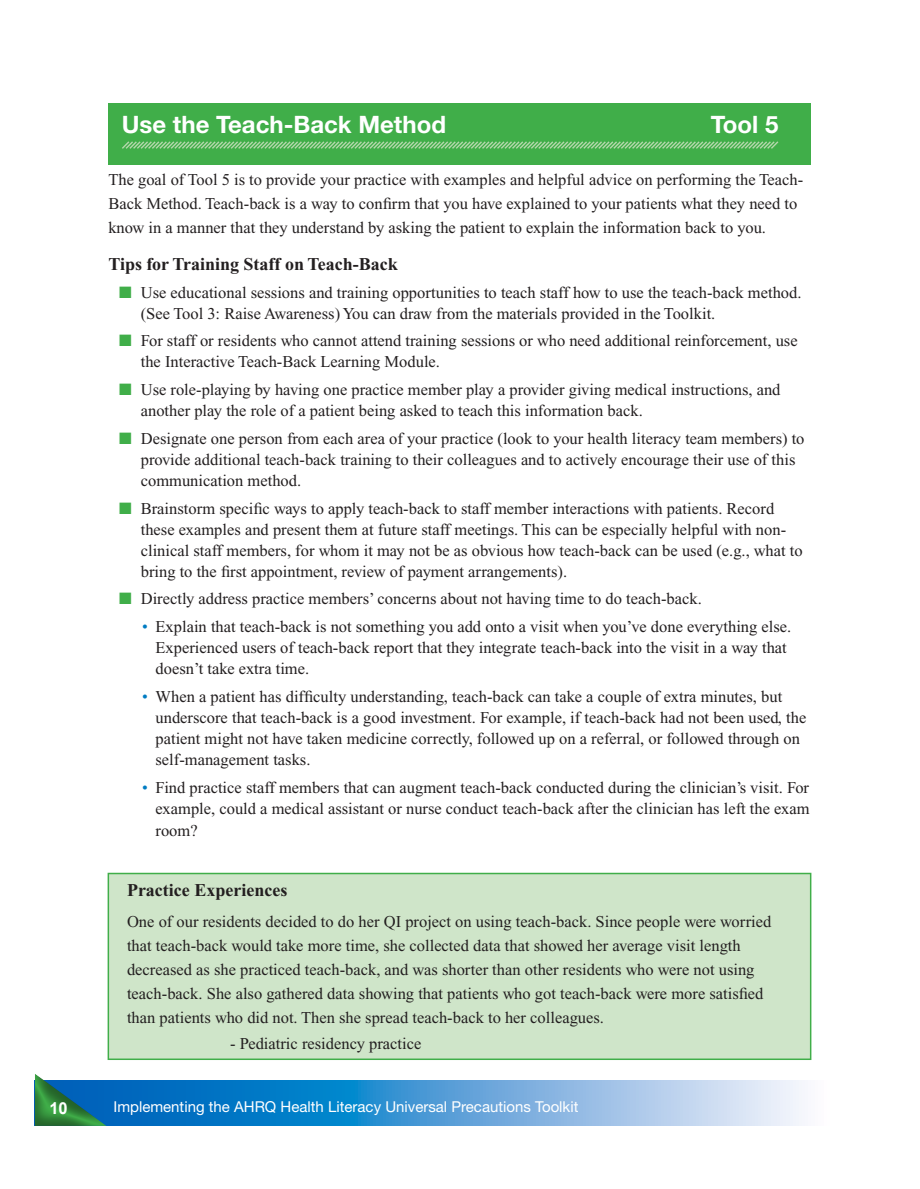
<style>
.page{position:relative;width:920px;height:1189px;background:#fff}
.page>*{position:absolute;margin:0;border:0;box-sizing:border-box;transform-origin:0 0}
.Tool_head{font:700 24px "Helvetica Neue";color:#fff}
.Head_2{font:700 18px "Times New Roman";color:#231f20}
.Body{font:16.5px/21px "Times New Roman";color:#231f20}
.Contents{font:16.5px "Times New Roman";color:#231f20}
.t1{font:700 16.5px "Arial";color:#fff}
.t2{font:15px "Helvetica Neue";color:#fff}
.s1{color:#40ae49}
.s2{color:#007cc2}
</style>
<div class="page">
<svg style="left:107px;top:1080px;width:695px;height:45px;background:#5ca3d8"></svg>
<div style="left:33px;top:1071px;width:74px;height:56px;background:#231f20;opacity:.5"></div>
<div style="left:108px;top:103px;width:702px;height:61px;background:#40ae49"></div>
<div style="left:108px;top:873px;width:703px;height:187px;background:#cfe5c9;border:2px solid #40ae49"></div>
<svg style="left:122px;top:141px;width:657px;height:8px"></svg>
<p class="Tool_head" style="left:122px;top:110px;width:326px">Use the Teach-Back Method</p>
<p class="Tool_head" style="left:711px;top:110px;width:69px">Tool 5</p>
<p class="Body" style="left:108px;top:167px;width:696px;line-height:24px">The goal of Tool 5 is to provide your practice with examples and helpful advice on performing the Teach-<br>Back Method. Teach-back is a way to confirm that you have explained to your patients what they need to know in a manner that they understand by asking the patient to explain the information back to you.</p>
<p class="Head_2" style="left:108px;top:254px;width:291px">Tips for Training Staff on Teach-Back</p>
<p class="Body" style="left:141px;top:281px;width:662px;text-indent:-22px"><span class="s1">■</span> Use educational sessions and training opportunities to teach staff how to use the teach-back method. (See Tool 3: Raise Awareness) You can draw from the materials provided in the Toolkit.</p>
<p class="Body" style="left:141px;top:330px;width:658px;text-indent:-22px"><span class="s1">■</span> For staff or residents who cannot attend training sessions or who need additional reinforcement, use the Interactive Teach-Back Learning Module.</p>
<p class="Body" style="left:141px;top:379px;width:641px;text-indent:-22px"><span class="s1">■</span> Use role-playing by having one practice member play a provider giving medical instructions, and another play the role of a patient being asked to teach this information back.</p>
<p class="Body" style="left:141px;top:428px;width:665px;text-indent:-22px"><span class="s1">■</span> Designate one person from each area of your practice (look to your health literacy team members) to provide additional teach-back training to their colleagues and to actively encourage their use of this communication method.</p>
<p class="Body" style="left:141px;top:497px;width:663px;text-indent:-22px"><span class="s1">■</span> Brainstorm specific ways to apply teach-back to staff member interactions with patients. Record these examples and present them at future staff meetings. This can be especially helpful with non&shy;clinical staff members, for whom it may not be as obvious how teach-back can be used (e.g., what to bring to the first appointment, review of payment arrangements).</p>
<p class="Body" style="left:119px;top:588px;width:584px"><span class="s1">■</span> Directly address practice members’ concerns about not having time to do teach-back.</p>
<p class="Body" style="left:155px;top:616px;width:637px;text-indent:-13px"><span class="s2">•</span> Explain that teach-back is not something you add onto a visit when you’ve done everything else.<br>Experienced users of teach-back report that they integrate teach-back into the visit in a way that doesn’t take extra time.</p>
<p class="Body" style="left:155px;top:686px;width:652px;text-indent:-13px"><span class="s2">•</span> When a patient has difficulty understanding, teach-back can take a couple of extra minutes, but underscore that teach-back is a good investment. For example, if teach-back had not been used, the patient might not have taken medicine correctly, followed up on a referral, or followed through on self-management tasks.</p>
<p class="Body" style="left:142px;top:776px;width:669px;text-align:right"><span class="s2">•</span> Find practice staff members that can augment teach-back conducted during the clinician’s visit. For example, could a medical assistant or nurse conduct teach-back after the clinician has left the exam</p>
<p class="Body" style="left:155px;top:820px;width:44px">room?</p>
<p class="Head_2" style="left:127px;top:880px;width:162px">Practice Experiences</p>
<p class="Body" style="left:127px;top:909px;width:645px;line-height:24px">One of our residents decided to do her QI project on using teach-back. Since people were worried that teach-back would take more time, she collected data that showed her average visit length decreased as she practiced teach-back, and was shorter than other residents who were not using teach-back. She also gathered data showing that patients who got teach-back were more satisfied than patients who did not. Then she spread teach-back to her colleagues.</p>
<p class="Contents" style="left:230px;top:1034px;width:193px">- Pediatric residency practice</p>
<p class="t1" style="left:49px;top:1099px;width:20px">10</p>
<p class="t2" style="left:113px;top:1097px;width:466px">Implementing the AHRQ Health Literacy Universal Precautions Toolkit</p>
</div>
